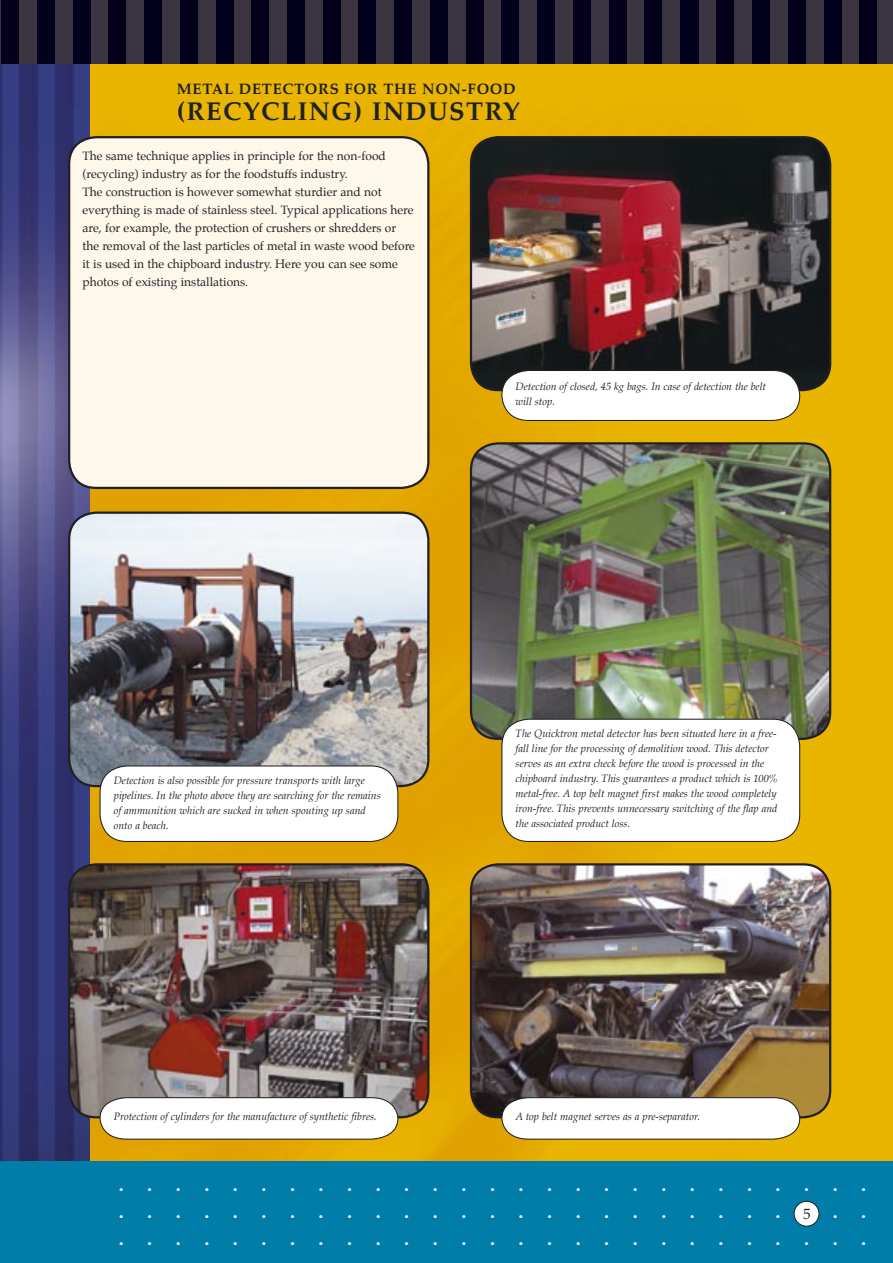
<style>
.page{position:relative;width:893px;height:1263px;background:#fff}
.page>*{position:absolute;margin:0;border:0;box-sizing:border-box;transform-origin:0 0}
.Normaal{font:25.5px "Palatino";color:#fff}
.Normaal-2{font:700 25.5px "Palatino";letter-spacing:.05em;color:#212125}
.Normaal-3{font:700 15px "Palatino";letter-spacing:.05em;color:#212125}
.Normaal-4{font:15px "Palatino";color:#212125}
.Normaal-5{font:12px/18px "Palatino";color:#212125}
.Normaal-6{font:italic 10.5px/15px "Palatino";color:#212125}
</style>
<div class="page">
<img style="left:90px;top:64px;width:803px;height:1097px">
<img style="left:0;top:64px;width:90px;height:1097px">
<div style="left:0;top:1161px;width:893px;height:102px;background:#007ea9"></div>
<div style="left:794px;top:1201px;width:25px;height:25px;background:#fff;border-radius:50%"></div>
<div style="left:794px;top:1201px;width:25px;height:26px;border:1px solid #212125;border-radius:50%"></div>
<div style="left:67px;top:135px;width:364px;height:353px;background:#fdf8ea"></div>
<img style="left:469px;top:135px;width:363px;height:255px">
<svg style="left:501px;top:369px;width:300px;height:51px"></svg>
<img style="left:469px;top:441px;width:363px;height:298px">
<svg style="left:501px;top:718px;width:300px;height:123px"></svg>
<img style="left:469px;top:862px;width:363px;height:255px">
<svg style="left:501px;top:1096px;width:300px;height:43px"></svg>
<img style="left:67px;top:862px;width:364px;height:255px">
<svg style="left:99px;top:1096px;width:300px;height:43px"></svg>
<img style="left:67px;top:510px;width:364px;height:276px">
<svg style="left:99px;top:765px;width:300px;height:76px"></svg>
<div style="left:0;top:0;width:893px;height:64px;background:#3a3541"></div>
<div style="left:1px;top:0;width:18px;height:64px;background:#03001b"></div>
<div style="left:37px;top:0;width:18px;height:64px;background:#03001b"></div>
<div style="left:73px;top:0;width:17px;height:64px;background:#03001b"></div>
<div style="left:108px;top:0;width:18px;height:64px;background:#03001b"></div>
<div style="left:144px;top:0;width:18px;height:64px;background:#03001b"></div>
<div style="left:180px;top:0;width:18px;height:64px;background:#03001b"></div>
<div style="left:216px;top:0;width:17px;height:64px;background:#03001b"></div>
<div style="left:251px;top:0;width:18px;height:64px;background:#03001b"></div>
<div style="left:287px;top:0;width:18px;height:64px;background:#03001b"></div>
<div style="left:323px;top:0;width:18px;height:64px;background:#03001b"></div>
<div style="left:359px;top:0;width:17px;height:64px;background:#03001b"></div>
<div style="left:394px;top:0;width:18px;height:64px;background:#03001b"></div>
<div style="left:430px;top:0;width:18px;height:64px;background:#03001b"></div>
<div style="left:466px;top:0;width:17px;height:64px;background:#03001b"></div>
<div style="left:501px;top:0;width:18px;height:64px;background:#03001b"></div>
<div style="left:537px;top:0;width:18px;height:64px;background:#03001b"></div>
<div style="left:573px;top:0;width:18px;height:64px;background:#03001b"></div>
<div style="left:609px;top:0;width:17px;height:64px;background:#03001b"></div>
<div style="left:644px;top:0;width:18px;height:64px;background:#03001b"></div>
<div style="left:680px;top:0;width:18px;height:64px;background:#03001b"></div>
<div style="left:716px;top:0;width:18px;height:64px;background:#03001b"></div>
<div style="left:752px;top:0;width:18px;height:64px;background:#03001b"></div>
<div style="left:788px;top:0;width:18px;height:64px;background:#03001b"></div>
<div style="left:824px;top:0;width:17px;height:64px;background:#03001b"></div>
<div style="left:859px;top:0;width:18px;height:64px;background:#03001b"></div>
<p class="Normaal-3" style="left:177px;top:79px;width:340px">METAL DETECTORS FOR THE NON-FOOD</p>
<p class="Normaal-2" style="left:177px;top:96px;width:344px">(RECYCLING) INDUSTRY</p>
<p class="Normaal-5" style="left:82px;top:148px;width:305px">The same technique applies in principle for the non-food (recycling) industry as for the foodstuffs industry.</p>
<p class="Normaal-5" style="left:82px;top:184px;width:301px">The construction is however somewhat sturdier and not</p>
<p class="Normaal-5" style="left:82px;top:202px;width:334px">everything is made of stainless steel. Typical applications here are, for example, the protection of crushers or shredders or the removal of the last particles of metal in waste wood before it is used in the chipboard industry. Here you can see some photos of existing installations.</p>
<p class="Normaal-6" style="left:114px;top:774px;width:268px">Detection is also possible for pressure transports with large pipelines. In the photo above they are searching for the remains of ammunition which are sucked in when spouting up sand onto a beach.</p>
<p class="Normaal-6" style="left:516px;top:380px;width:252px">Detection of closed, 45 kg bags. In case of detection the belt will stop.</p>
<p class="Normaal-6" style="left:516px;top:727px;width:264px">The Quicktron metal detector has been situated here in a free&shy;fall line for the processing of demolition wood. This detector serves as an extra check before the wood is processed in the chipboard industry. This guarantees a product which is 100% metal-free. A top belt magnet first makes the wood completely iron-free. This prevents unnecessary switching of the flap and</p>
<p class="Normaal-6" style="left:516px;top:817px;width:116px">the associated product loss.</p>
<p class="Normaal-6" style="left:114px;top:1110px;width:264px">Protection of cylinders for the manufacture of synthetic fibres.</p>
<p class="Normaal-6" style="left:516px;top:1110px;width:186px">A top belt magnet serves as a pre-separator.</p>
<p class="Normaal" style="left:118px;top:1166px;width:750px">...........................</p>
<p class="Normaal" style="left:118px;top:1192px;width:750px">...........................</p>
<p class="Normaal" style="left:118px;top:1219px;width:750px">...........................</p>
<p class="Normaal-4" style="left:803px;top:1204px;width:9px">5</p>
</div>
